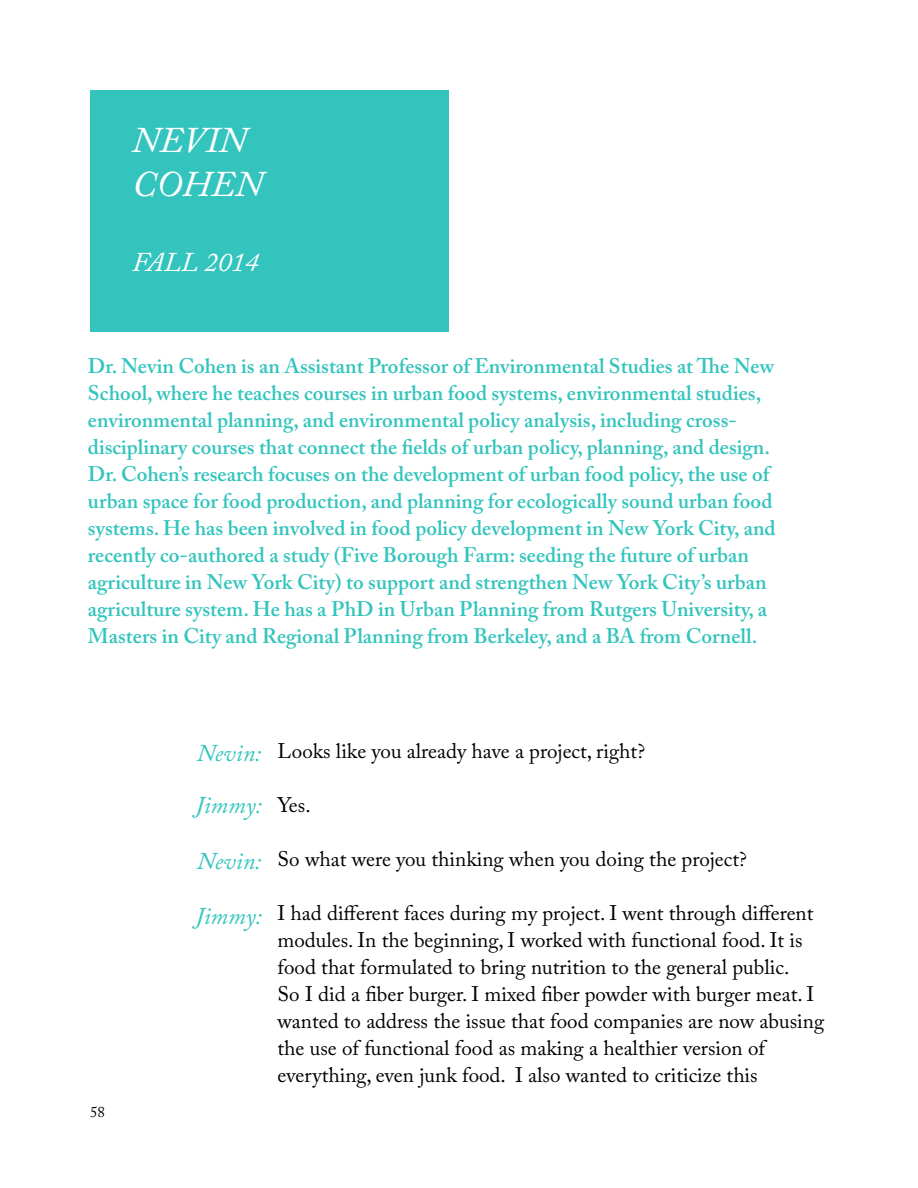
<style>
.page{position:relative;width:918px;height:1188px;background:#fff}
.page>*{position:absolute;margin:0;border:0;box-sizing:border-box;transform-origin:0 0}
.t1{font:italic 36px/43.2px "Adobe Caslon Pro";letter-spacing:.015em;color:#fff}
.t2{font:italic 27px "Adobe Caslon Pro";color:#fff}
.t3{font:italic 24px "Adobe Caslon Pro";color:#33c4bd}
.t4{font:600 21px/27px "Adobe Caslon Pro";color:#33c4bd}
.t5{font:21px/27px "Adobe Caslon Pro";color:#000}
.t6{font:15px "Adobe Caslon Pro";color:#000}
</style>
<div class="page">
<div style="left:90px;top:90px;width:358px;height:241px;background:#33c4bd"></div>
<h1 class="t1" style="left:132px;top:118px;width:131px">NEVIN<br>COHEN</h1>
<p class="t2" style="left:132px;top:246px;width:128px">FALL 2014</p>
<p class="t4" style="left:88px;top:352px;width:689px">Dr. Nevin Cohen is an Assistant Professor of Environmental Studies at The New School, where he teaches courses in urban food systems, environmental studies, environmental planning, and environmental policy analysis, including cross&shy;disciplinary courses that connect the fields of urban policy, planning, and design.<br>Dr. Cohen’s research focuses on the development of urban food policy, the use of urban space for food production, and planning for ecologically sound urban food systems. He has been involved in food policy development in New York City, and recently co-authored a study (Five Borough Farm: seeding the future of urban agriculture in New York City) to support and strengthen New York City’s urban agriculture system. He has a PhD in Urban Planning from Rutgers University, a Masters in City and Regional Planning from Berkeley, and a BA from Cornell.</p>
<p class="t6" style="left:90px;top:1103px;width:16px">58</p>
<p class="t3" style="left:197px;top:738px;width:66px">Nevin:</p>
<p class="t3" style="left:195px;top:790px;width:68px">Jimmy:</p>
<p class="t3" style="left:197px;top:847px;width:66px">Nevin:</p>
<p class="t3" style="left:195px;top:901px;width:68px">Jimmy:</p>
<p class="t5" style="left:278px;top:738px;width:369px">Looks like you already have a project, right?</p>
<p class="t5" style="left:278px;top:792px;width:35px">Yes.</p>
<p class="t5" style="left:278px;top:846px;width:471px">So what were you thinking when you doing the project?</p>
<p class="t5" style="left:278px;top:900px;width:548px">I had different faces during my project. I went through different modules. In the beginning, I worked with functional food. It is food that formulated to bring nutrition to the general public.<br>So I did a fiber burger. I mixed fiber powder with burger meat. I wanted to address the issue that food companies are now abusing the use of functional food as making a healthier version of everything, even junk food. I also wanted to criticize this</p>
</div>
